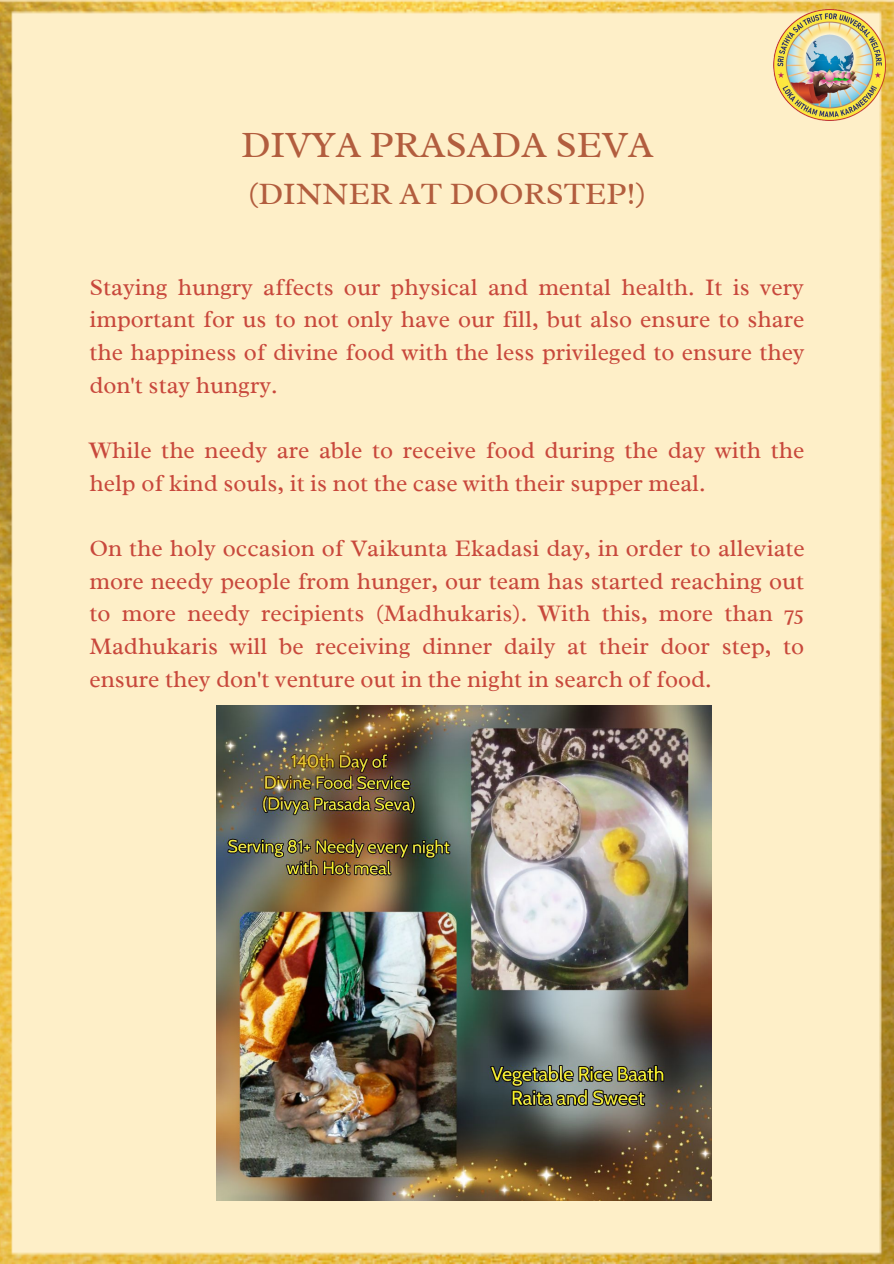
<style>
.page{position:relative;width:894px;height:1264px;background:#fff}
.page>*{position:absolute;margin:0;border:0;box-sizing:border-box;transform-origin:0 0}
.t1{font:37.5px "Radley";color:#b25d3e}
.t2{font:31.5px "Radley";color:#b25d3e}
.t3{font:24px/32.7px "Radley";color:#c8483c;text-align:justify}
</style>
<div class="page">
<div style="left:0;top:0;width:893px;height:1263px;background:#feefc8"></div>
<img style="left:773px;top:9px;width:111px;height:112px">
<img style="left:216px;top:705px;width:494px;height:495px">
<h1 class="t1" style="left:241px;top:121px;width:413px">DIVYA PRASADA SEVA</h1>
<h2 class="t2" style="left:248px;top:173px;width:399px">(DINNER AT DOORSTEP!)</h2>
<p class="t3" style="left:89px;top:270px;width:716px">Staying hungry affects our physical and mental health. It is very important for us to not only have our fill, but also ensure to share the happiness of divine food with the less privileged to ensure they don't stay hungry.</p>
<p class="t3" style="left:89px;top:434px;width:716px">While the needy are able to receive food during the day with the help of kind souls, it is not the case with their supper meal.</p>
<p class="t3" style="left:89px;top:532px;width:716px">On the holy occasion of Vaikunta Ekadasi day, in order to alleviate more needy people from hunger, our team has started reaching out to more needy recipients (Madhukaris). With this, more than 75<br>Madhukaris will be receiving dinner daily at their door step, to ensure they don't venture out in the night in search of food.</p>
</div>
